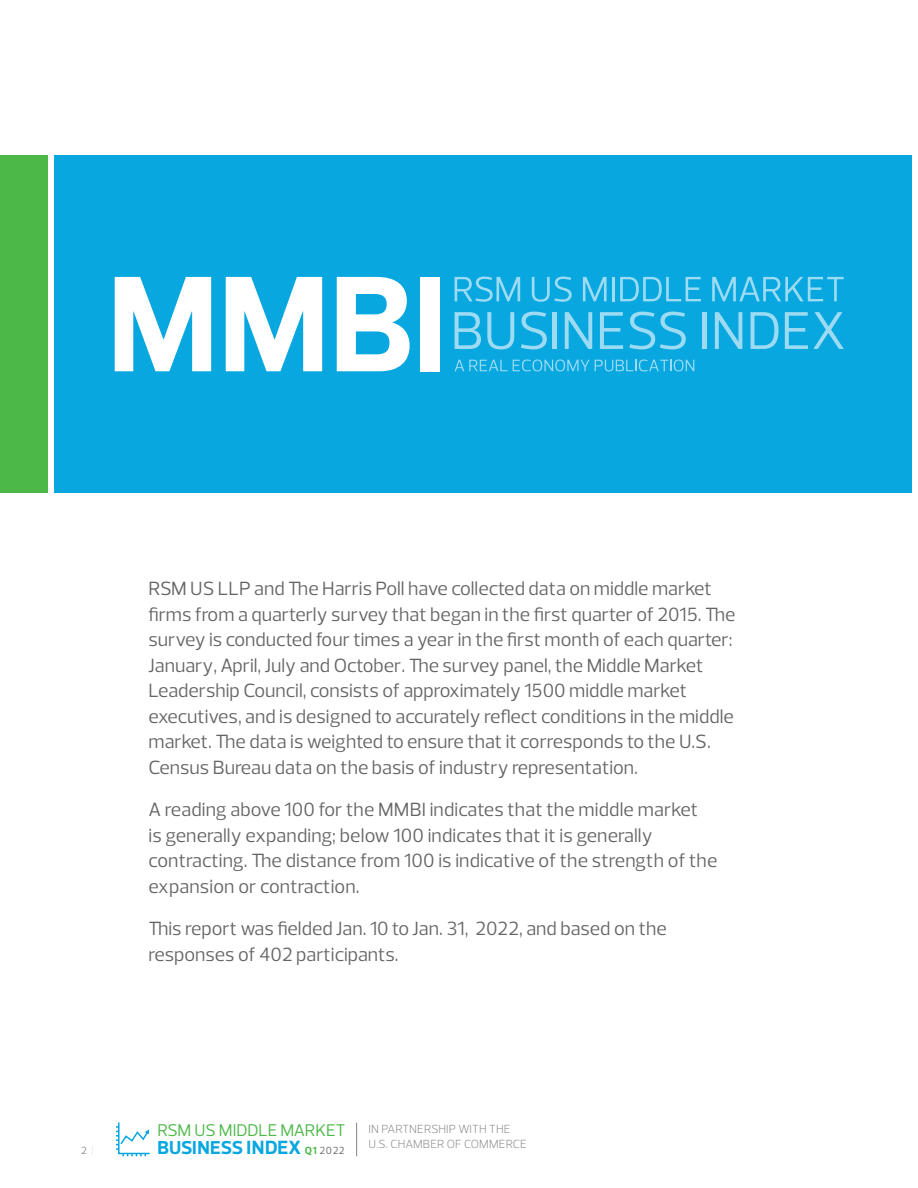
<style>
.page{position:relative;width:918px;height:1188px;background:#fff}
.page>*{position:absolute;margin:0;border:0;box-sizing:border-box;transform-origin:0 0}
.t1{font:19.5px/25.5px "Prelo";color:#656568}
.t2{font:700 19.05px "Prelo";color:#08a7e0}
.t3{font:17.25px "Prelo";color:#4cb848}
.t4{font:300 12px/14.4px "Prelo";letter-spacing:.015em;color:#848689}
.t5{font:10.5px "Prelo";color:#656568}
.t6{font:300 10.5px "Prelo";color:#656568}
.s1{font-size:19.5px}
.s2{color:#cccdcf}
.s3{font-weight:700;color:#4cb848}
</style>
<div class="page">
<hr style="left:356px;top:1123px;width:1px;height:33px;background:#848689">
<svg style="left:116px;top:1123px;width:34px;height:33px"></svg>
<div style="left:54px;top:155px;width:857px;height:338px;background:#08a7e0"></div>
<div style="left:0;top:155px;width:47px;height:338px;background:#4cb848"></div>
<svg style="left:455px;top:360px;width:52px;height:11px"></svg>
<svg style="left:513px;top:360px;width:181px;height:11px"></svg>
<svg style="left:115px;top:277px;width:96px;height:94px"></svg>
<svg style="left:226px;top:277px;width:96px;height:94px"></svg>
<svg style="left:337px;top:277px;width:73px;height:94px"></svg>
<div style="left:421px;top:277px;width:19px;height:94px;background:#fff"></div>
<svg style="left:455px;top:277px;width:65px;height:25px"></svg>
<svg style="left:532px;top:277px;width:40px;height:25px"></svg>
<svg style="left:583px;top:277px;width:24px;height:24px"></svg>
<hr style="left:612px;top:277px;width:3px;height:24px;background:#fff">
<svg style="left:620px;top:277px;width:81px;height:24px"></svg>
<svg style="left:712px;top:277px;width:132px;height:24px"></svg>
<svg style="left:455px;top:312px;width:26px;height:37px"></svg>
<svg style="left:487px;top:312px;width:27px;height:37px"></svg>
<svg style="left:521px;top:312px;width:26px;height:37px"></svg>
<hr style="left:553px;top:312px;width:4px;height:37px;background:#9cdbf2">
<svg style="left:565px;top:312px;width:27px;height:37px"></svg>
<svg style="left:600px;top:312px;width:23px;height:37px"></svg>
<svg style="left:629px;top:312px;width:57px;height:37px"></svg>
<hr style="left:703px;top:312px;width:4px;height:37px;background:#9cdbf2">
<svg style="left:715px;top:312px;width:27px;height:37px"></svg>
<svg style="left:751px;top:312px;width:28px;height:37px"></svg>
<svg style="left:785px;top:312px;width:59px;height:37px"></svg>
<p class="t1" style="left:148px;top:576px;width:589px">RSM US LLP and The Harris Poll have collected data on middle market firms from a quarterly survey that began in the first quarter of 2015. The survey is conducted four times a year in the first month of each quarter:<br>January, April, July and October. The survey panel, the Middle Market Leadership Council, consists of approximately 1500 middle market executives, and is designed to accurately reflect conditions in the middle market. The data is weighted to ensure that it corresponds to the U.S.<br>Census Bureau data on the basis of industry representation.</p>
<p class="t1" style="left:148px;top:797px;width:570px">A reading above 100 for the MMBI indicates that the middle market<br>is generally expanding; below 100 indicates that it is generally contracting. The distance from 100 is indicative of the strength of the expansion or contraction.</p>
<p class="t1" style="left:148px;top:916px;width:520px">This report was fielded Jan. 10 to Jan. 31, 2022, and based on the responses of 402 participants.</p>
<p class="t3" style="left:157px;top:1120px;width:190px">RSM US MIDDLE MARKET</p>
<p class="t2" style="left:157px;top:1136px;width:145px">BUSINESS <span class="s1">INDEX</span></p>
<p class="t6" style="left:81px;top:1144px;width:14px">2 <span class="s2">|</span></p>
<p class="t5" style="left:305px;top:1144px;width:41px"><span class="s3">Q1</span> 2022</p>
<p class="t4" style="left:369px;top:1122px;width:160px">IN PARTNERSHIP WITH THE<br>U.S. CHAMBER OF COMMERCE</p>
</div>
